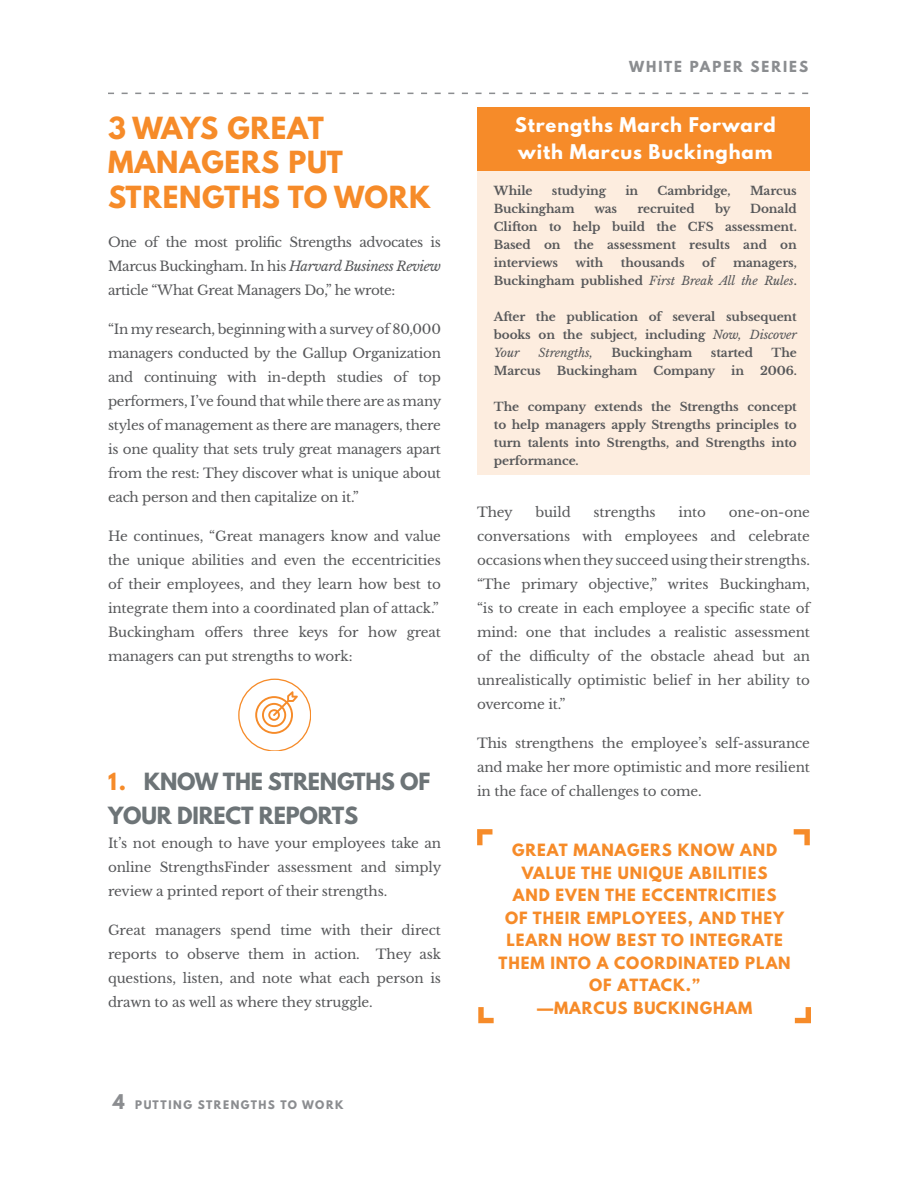
<style>
.page{position:relative;width:918px;height:1188px;background:#fff}
.page>*{position:absolute;margin:0;border:0;box-sizing:border-box;transform-origin:0 0}
.t1{font:700 27px/34.5px "League Spartan";letter-spacing:.03em;color:#f68b29}
.t2{font:700 21px/34.5px "League Spartan";letter-spacing:-.01em;color:#6d7477}
.t3{font:700 18px/27px "League Spartan";letter-spacing:.05em;color:#fff}
.t4{font:700 15px/22.5px "League Spartan";letter-spacing:.06em;color:#f68b29;text-align:center}
.t5{font:13.5px/24px "Libre Baskerville";letter-spacing:-.01em;color:#57585a;text-align:justify}
.t6{font:700 13.5px "League Spartan";letter-spacing:.15em;color:#8b8d90}
.t7{font:700 12px/18px "Libre Baskerville";letter-spacing:-.01em;color:#57585a;text-align:justify}
.t8{font:italic 12px "Libre Baskerville";letter-spacing:-.01em;color:#57585a}
.t9{font:700 10.5px "League Spartan";letter-spacing:.15em;color:#8b8d90}
.s1{font-style:italic}
.s2{color:#f68b29}
.s3{font-size:18px}
.s4{font-weight:400;font-style:italic}
</style>
<div class="page">
<svg style="left:108px;top:93px;width:700px;height:1px"></svg>
<div style="left:477px;top:107px;width:333px;height:64px;background:#f68b29"></div>
<div style="left:477px;top:171px;width:333px;height:304px;background:#fdeddf"></div>
<svg style="left:795px;top:1007px;width:16px;height:16px"></svg>
<svg style="left:478px;top:1007px;width:16px;height:16px"></svg>
<svg style="left:794px;top:829px;width:16px;height:16px"></svg>
<svg style="left:477px;top:829px;width:15px;height:16px"></svg>
<svg style="left:238px;top:679px;width:73px;height:72px"></svg>
<p class="t1" style="left:108px;top:110px;width:324px">3 WAYS GREAT<br>MANAGERS PUT<br>STRENGTHS TO WORK</p>
<p class="t5" style="left:108px;top:230px;width:335px">One of the most prolific Strengths advocates is Marcus Buckingham. In his <span class="s1">Harvard Business Review </span>article “What Great Managers Do,” he wrote:</p>
<p class="t5" style="left:108px;top:317px;width:335px">“In my research, beginning with a survey of 80,000 managers conducted by the Gallup Organization and continuing with in-depth studies of top performers, I’ve found that while there are as many styles of management as there are managers, there is one quality that sets truly great managers apart from the rest: They discover what is unique about each person and then capitalize on it.”</p>
<p class="t5" style="left:108px;top:524px;width:335px">He continues, “Great managers know and value the unique abilities and even the eccentricities of their employees, and they learn how best to integrate them into a coordinated plan of attack.”</p>
<p class="t5" style="left:108px;top:620px;width:335px">Buckingham offers three keys for how great managers can put strengths to work:</p>
<p class="t2" style="left:108px;top:764px;width:324px"><span class="s2">1.</span> KNOW THE STRENGTHS OF<br>YOUR DIRECT REPORTS</p>
<p class="t5" style="left:108px;top:831px;width:335px">It’s not enough to have your employees take an online StrengthsFinder assessment and simply review a printed report of their strengths.</p>
<p class="t5" style="left:108px;top:918px;width:335px">Great managers spend time with their direct reports to observe them in action. They ask questions, listen, and note what each person is drawn to as well as where they struggle.</p>
<p class="t9" style="left:113px;top:1096px;width:232px"><span class="s3">4</span> PUTTING STRENGTHS TO WORK</p>
<p class="t6" style="left:629px;top:56px;width:181px">WHITE PAPER SERIES</p>
<p class="t3" style="left:515px;top:111px;width:263px">Strengths March Forward with Marcus Buckingham</p>
<p class="t7" style="left:494px;top:182px;width:40px">While</p>
<p class="t7" style="left:552px;top:182px;width:56px">studying</p>
<p class="t7" style="left:625px;top:182px;width:14px">in</p>
<p class="t7" style="left:658px;top:182px;width:75px">Cambridge,</p>
<p class="t7" style="left:750px;top:182px;width:48px">Marcus</p>
<p class="t7" style="left:494px;top:200px;width:82px">Buckingham</p>
<p class="t7" style="left:594px;top:200px;width:24px">was</p>
<p class="t7" style="left:637px;top:200px;width:59px">recruited</p>
<p class="t7" style="left:715px;top:200px;width:17px">by</p>
<p class="t7" style="left:494px;top:200px;width:304px;text-indent:256px">Donald Clifton to help build the CFS assessment.<br>Based on the assessment results and on interviews</p>
<p class="t7" style="left:576px;top:254px;width:29px">with</p>
<p class="t7" style="left:621px;top:254px;width:65px">thousands</p>
<p class="t7" style="left:702px;top:254px;width:15px">of</p>
<p class="t7" style="left:494px;top:254px;width:304px;text-align:right">managers,<br>Buckingham published <span class="s4">First Break All the Rules</span>.</p>
<p class="t7" style="left:494px;top:308px;width:305px">After the publication of several subsequent books on the subject, including <span class="s4">Now, Discover Your</span></p>
<p class="t8" style="left:539px;top:345px;width:56px">Strengths,</p>
<p class="t7" style="left:612px;top:344px;width:82px">Buckingham</p>
<p class="t7" style="left:711px;top:344px;width:44px">started</p>
<p class="t7" style="left:772px;top:344px;width:27px">The</p>
<p class="t7" style="left:494px;top:362px;width:48px">Marcus</p>
<p class="t7" style="left:557px;top:362px;width:82px">Buckingham</p>
<p class="t7" style="left:654px;top:362px;width:63px">Company</p>
<p class="t7" style="left:731px;top:362px;width:14px">in</p>
<p class="t7" style="left:760px;top:362px;width:38px">2006.</p>
<p class="t7" style="left:494px;top:398px;width:304px">The company extends the Strengths concept to help managers apply Strengths principles to turn talents into Strengths, and Strengths into performance.</p>
<p class="t5" style="left:477px;top:500px;width:37px">They</p>
<p class="t5" style="left:535px;top:500px;width:37px">build</p>
<p class="t5" style="left:594px;top:500px;width:64px">strengths</p>
<p class="t5" style="left:679px;top:500px;width:29px">into</p>
<p class="t5" style="left:477px;top:500px;width:335px;text-indent:252px">one-on-one conversations with employees and celebrate occasions when they succeed using their strengths.</p>
<p class="t5" style="left:477px;top:572px;width:335px">“The primary objective,” writes Buckingham, “is to create in each employee a specific state of mind: one that includes a realistic assessment of the difficulty of the obstacle ahead but an unrealistically optimistic belief in her ability to overcome it.”</p>
<p class="t5" style="left:477px;top:731px;width:335px">This strengthens the employee’s self-assurance and make her more optimistic and more resilient in the face of challenges to come.</p>
<p class="t4" style="left:499px;top:839px;width:294px">GREAT MANAGERS KNOW AND<br>VALUE THE UNIQUE ABILITIES<br>AND EVEN THE ECCENTRICITIES<br>OF THEIR EMPLOYEES, AND THEY<br>LEARN HOW BEST TO INTEGRATE<br>THEM INTO A COORDINATED PLAN<br>OF ATTACK.”</p>
<p class="t4" style="left:537px;top:996px;width:217px">—MARCUS BUCKINGHAM</p>
</div>
